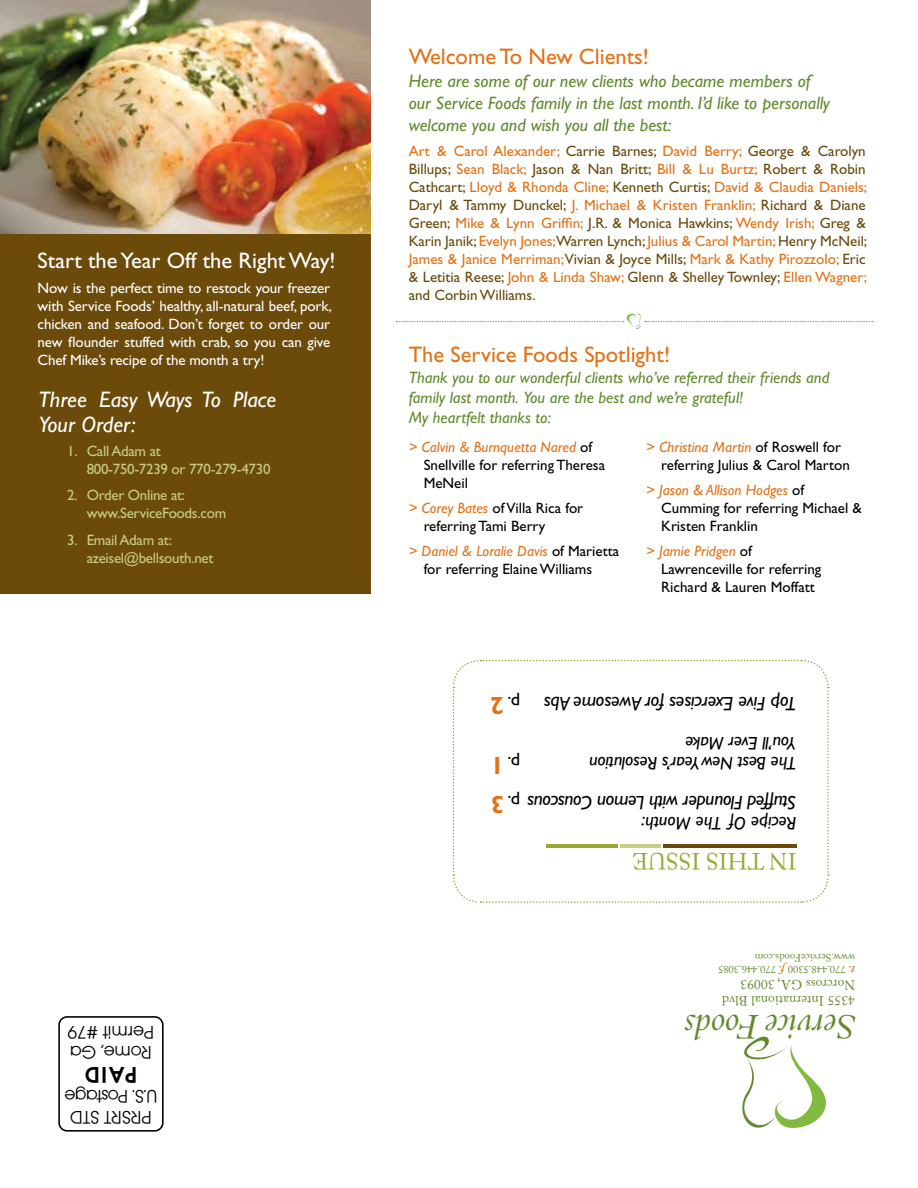
<style>
.page{position:relative;width:918px;height:1188px;background:#fff}
.page>*{position:absolute;margin:0;border:0;box-sizing:border-box;transform-origin:0 0}
.t1{font:35.4px "Aldine 401 BT Italic A";color:#628b2e}
.t2{font:700 24.9px "Gill Sans";color:#e37216}
.t3{font:600 23.7px "Avant Garde ITC";color:#000}
.t4{font:23.25px "Adobe Caslon Pro";color:#9aa832}
.t5{font:22.5px "Gill Sans";color:#e37216}
.t6{font:italic 22.5px/25.5px "Gill Sans";color:#fff}
.t7{font:22.5px "Gill Sans";color:#fff}
.t8{font:italic 19.5px "Gill Sans";letter-spacing:-.02em;color:#000}
.t9{font:19.05px/20.5px "Avant Garde ITC";letter-spacing:-.015em;color:#000;text-align:center}
.t10{font:italic 18.3px/20px "Gill Sans";letter-spacing:-.01em;color:#000}
.t11{font:18.3px "Gill Sans";color:#000}
.t12{font:italic 18px/21.6px "Gill Sans";color:#628b2e}
.t13{font:italic 16.5px/19.8px "Gill Sans";color:#628b2e}
.t14{font:15px/18px "Gill Sans";color:#6b4a0a;text-align:justify}
.t15{font:15px/18px "Gill Sans";color:#000}
.t16{font:15px/18px "Gill Sans";letter-spacing:-.01em;color:#fff;text-align:justify}
.t17{font:15px/18px "Gill Sans";letter-spacing:-.02em;color:#c6cd86}
.t18{font:13.5px/16.2px "Adobe Caslon Pro";letter-spacing:.01em;color:#628b2e}
.t19{font:italic 600 12px "Adobe Caslon Pro";color:#e37216}
.t20{font:10.5px "Adobe Caslon Pro";color:#628b2e}
.s1{color:#e37216}
.s2{font-style:italic;color:#e37216}
.s3{font-style:normal;font-size:18.3px}
</style>
<div class="page">
<div style="left:0;top:203px;width:370px;height:391px;background:#6b4a0a"></div>
<svg style="left:396px;top:313px;width:477px;height:16px"></svg>
<svg style="left:452px;top:659px;width:378px;height:244px"></svg>
<svg style="left:742px;top:1036px;width:84px;height:92px"></svg>
<hr style="left:546px;top:844px;width:72px;height:4px;background:#9aa832">
<hr style="left:620px;top:844px;width:40px;height:4px;background:#c7ce88">
<hr style="left:663px;top:844px;width:134px;height:4px;background:#6b4a0a">
<div style="left:58px;top:1016px;width:106px;height:116px;border:2px solid #000;border-radius:8px"></div>
<img style="left:0;top:0;width:370px;height:233px">
<h3 class="t7" style="left:38px;top:248px;width:299px">Start the Year Off the Right Way!</h3>
<p class="t16" style="left:38px;top:279px;width:296px">Now is the perfect time to restock your freezer with Service Foods’ healthy, all-natural beef, pork, chicken and seafood. Don’t forget to order our new flounder stuffed with crab, so you can give Chef Mike’s recipe of the month a try!</p>
<h3 class="t6" style="left:38px;top:387px;width:240px">Three Easy Ways To Place<br>Your Order:</h3>
<p class="t17" style="left:87px;top:442px;width:185px;text-indent:-19px">1. Call Adam at<br>800-750-7239 or 770-279-4730</p>
<p class="t17" style="left:87px;top:486px;width:141px;text-indent:-20px">2. Order Online at: www.ServiceFoods.com</p>
<p class="t17" style="left:87px;top:531px;width:128px;text-indent:-20px">3. Email Adam at: azeisel@bellsouth.net</p>
<p class="t9" style="left:154px;top:1063px;width:88px;text-align:left;rotate:-180deg">Rome, Ga<br>Permit #79</p>
<h3 class="t3" style="left:137px;top:1089px;width:54px;rotate:-180deg">PAID</h3>
<p class="t9" style="left:157px;top:1128px;width:94px;rotate:-180deg">PRSRT STD<br>U.S. Postage</p>
<h3 class="t5" style="left:409px;top:44px;width:242px">Welcome To New Clients!</h3>
<p class="t12" style="left:409px;top:71px;width:423px">Here are some of our new clients who became members of our Service Foods family in the last month. I’d like to personally welcome you and wish you all the best:</p>
<p class="t14" style="left:409px;top:142px;width:460px"><span class="s1">Art &amp; Carol Alexander;</span> Carrie Barnes; <span class="s1">David Berry;</span> George &amp; Carolyn Billups; <span class="s1">Sean Black;</span> Jason &amp; Nan Britt; <span class="s1">Bill &amp; Lu Burtz;</span> Robert &amp; Robin Cathcart; <span class="s1">Lloyd &amp; Rhonda Cline;</span> Kenneth Curtis; <span class="s1">David &amp; Claudia Daniels; </span>Daryl &amp; Tammy Dunckel; <span class="s1">J. Michael &amp; Kristen Franklin;</span> Richard &amp; Diane Green; <span class="s1">Mike &amp; Lynn Griffin;</span> J.R. &amp; Monica Hawkins; <span class="s1">Wendy Irish;</span> Greg &amp; Karin Janik; <span class="s1">Evelyn Jones;</span>Warren Lynch; <span class="s1">Julius &amp; Carol Martin;</span> Henry McNeil; <span class="s1">James &amp; Janice Merriman;</span>Vivian &amp; Joyce Mills; <span class="s1">Mark &amp; Kathy Pirozzolo;</span> Eric &amp; Letitia Reese; <span class="s1">John &amp; Linda Shaw;</span> Glenn &amp; Shelley Townley; <span class="s1">Ellen Wagner; </span>and Corbin Williams.</p>
<h3 class="t5" style="left:409px;top:341px;width:263px">The Service Foods Spotlight!</h3>
<p class="t13" style="left:409px;top:368px;width:422px">Thank you to our wonderful clients who’ve referred their friends and family last month. You are the best and we’re grateful!<br>My heartfelt thanks to:</p>
<p class="t15" style="left:424px;top:438px;width:183px;text-indent:-15px"><span class="s2">&gt; Calvin &amp; Burnquetta Nared</span> of<br>Snellville for referring Theresa<br>MeNeil</p>
<p class="t15" style="left:424px;top:499px;width:161px;text-indent:-15px"><span class="s2">&gt; Corey Bates</span> of Villa Rica for referring Tami Berry</p>
<p class="t15" style="left:424px;top:542px;width:197px;text-indent:-15px"><span class="s2">&gt; Daniel &amp; Loralie Davis</span> of Marietta for referring Elaine Williams</p>
<p class="t15" style="left:661px;top:438px;width:190px;text-indent:-15px"><span class="s2">&gt; Christina Martin</span> of Roswell for referring Julius &amp; Carol Marton</p>
<p class="t15" style="left:661px;top:481px;width:202px;text-indent:-15px"><span class="s2">&gt; Jason &amp; Allison Hodges</span> of<br>Cumming for referring Michael &amp;<br>Kristen Franklin</p>
<p class="t15" style="left:661px;top:542px;width:162px;text-indent:-15px"><span class="s2">&gt; Jamie Pridgen</span> of<br>Lawrenceville for referring<br>Richard &amp; Lauren Moffatt</p>
<h2 class="t2" style="left:504px;top:721px;width:15px;rotate:-180deg">2</h2>
<p class="t11" style="left:520px;top:714px;width:14px;rotate:-180deg">p.</p>
<h3 class="t8" style="left:797px;top:715px;width:254px;rotate:-180deg">Top Five Exercises for Awesome Abs</h3>
<h2 class="t2" style="left:504px;top:781px;width:15px;rotate:-180deg">1</h2>
<p class="t11" style="left:520px;top:774px;width:14px;rotate:-180deg">p.</p>
<p class="t10" style="left:797px;top:773px;width:209px;rotate:-180deg">The Best New Year’s Resolution<br>You’ll Ever Make</p>
<h2 class="t2" style="left:504px;top:819px;width:15px;rotate:-180deg">3</h2>
<h3 class="t8" style="left:797px;top:813px;width:290px;rotate:-180deg">Stuffed Flounder with Lemon Couscous <span class="s3">p.</span></h3>
<p class="t10" style="left:797px;top:833px;width:156px;rotate:-180deg">Recipe Of The Month:</p>
<h3 class="t4" style="left:797px;top:875px;width:166px;rotate:-180deg">IN THIS ISSUE</h3>
<p class="t20" style="left:855px;top:963px;width:102px;rotate:-180deg">www.ServiceFoods.com</p>
<p class="t20" style="left:776px;top:975px;width:59px;rotate:-180deg">770.446.3085</p>
<p class="t19" style="left:785px;top:977px;width:8px;rotate:-180deg">f.</p>
<p class="t20" style="left:846px;top:975px;width:59px;rotate:-180deg">770.448.5300</p>
<p class="t19" style="left:855px;top:977px;width:8px;rotate:-180deg">t.</p>
<p class="t18" style="left:855px;top:1009px;width:134px;rotate:-180deg">4355 International Blvd<br>Norcross GA, 30093</p>
<h1 class="t1" style="left:856px;top:1049px;width:174px;rotate:-180deg">Se vr ice Foods</h1>
</div>
